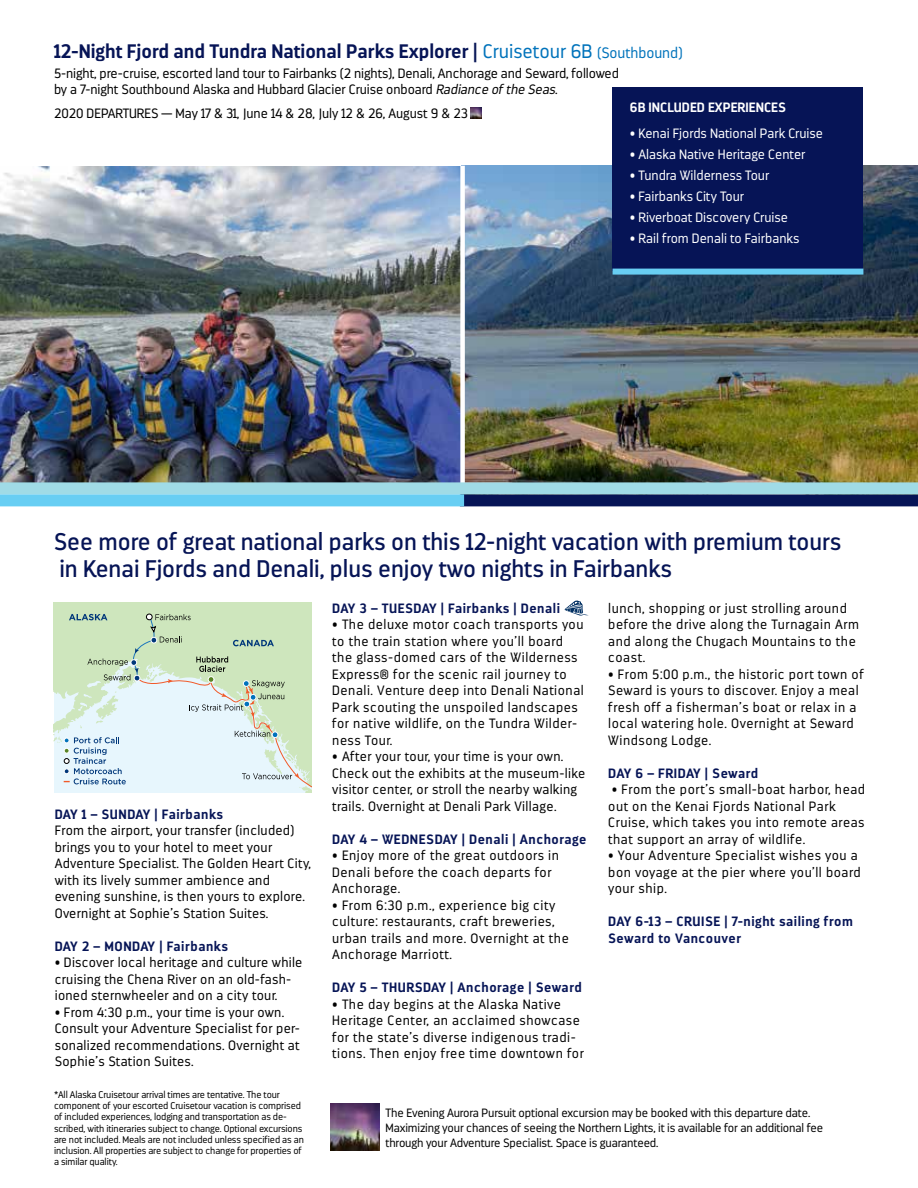
<style>
.page{position:relative;width:918px;height:1188px;background:#fff}
.page>*{position:absolute;margin:0;border:0;box-sizing:border-box;transform-origin:0 0}
.t1{font:24px/27px "Darwin";color:#061456}
.t2{font:700 19.5px "Darwin";color:#061456}
.t3{font:300 13.5px/16.5px "Darwin";letter-spacing:.035em;color:#000}
.t4{font:700 13.5px/16.5px "Darwin";letter-spacing:.04em;color:#061456}
.t5{font:300 13.5px/16.5px "Darwin";letter-spacing:-.005em;color:#000}
.t6{font:300 13.5px "Darwin";color:#fff}
.t7{font:300 13.5px "Darwin";color:#000}
.t8{font:700 13.5px "Darwin";color:#fff}
.t9{font:300 12px/15px "Darwin";letter-spacing:-.01em;color:#000}
.t10{font:300 9.75px/11.2px "Darwin";letter-spacing:-.01em;color:#000}
.s1{font-family:"Helvetica Neue"}
.s2{font-weight:300;color:#0073bb}
.s3{font-weight:300;font-size:15px;color:#0073bb}
.s4{font-style:italic}
</style>
<div class="page">
<img style="left:465px;top:166px;width:453px;height:316px">
<img style="left:0;top:166px;width:460px;height:316px">
<div style="left:54px;top:603px;width:258px;height:11px;background:#cee6bd"></div>
<svg style="left:54px;top:614px;width:258px;height:179px;background:#d2e5d6"></svg>
<div style="left:131px;top:659px;width:6px;height:7px;border:1px solid #fff;border-radius:3px"></div>
<svg style="left:470px;top:108px;width:11px;height:11px"></svg>
<div style="left:460px;top:494px;width:458px;height:12px;background:#061456"></div>
<div style="left:0;top:482px;width:918px;height:12px;background:#a0dbe6"></div>
<div style="left:0;top:494px;width:464px;height:12px;background:#68cef3"></div>
<svg style="left:564px;top:600px;width:25px;height:16px"></svg>
<svg style="left:330px;top:1150px;width:49px;height:1px"></svg>
<img style="left:330px;top:1104px;width:49px;height:46px">
<div style="left:613px;top:87px;width:250px;height:184px;background:#061456"></div>
<div style="left:613px;top:269px;width:250px;height:6px;background:#68cef3"></div>
<h2 class="t2" style="left:54px;top:39px;width:630px">12-Night Fjord and Tundra National Parks Explorer <span class="s1">|</span> <span class="s2">Cruisetour 6B</span> <span class="s3">(Southbound)</span></h2>
<p class="t5" style="left:54px;top:65px;width:566px">5-night, pre-cruise, escorted land tour to Fairbanks (2 nights), Denali, Anchorage and Seward, followed by a 7-night Southbound Alaska and Hubbard Glacier Cruise onboard <span class="s4">Radiance ofthe Seas</span>.</p>
<p class="t7" style="left:54px;top:105px;width:416px">2020 DEPARTURES — May 17 &amp; 31, June 14 &amp; 28, July 12 &amp; 26, August 9 &amp; 23</p>
<p class="t8" style="left:630px;top:99px;width:158px">6B INCLUDED EXPERIENCES</p>
<p class="t6" style="left:630px;top:125px;width:195px">• Kenai Fjords National Park Cruise</p>
<p class="t6" style="left:630px;top:146px;width:177px">• Alaska Native Heritage Center</p>
<p class="t6" style="left:630px;top:167px;width:141px">• Tundra Wilderness Tour</p>
<p class="t6" style="left:630px;top:188px;width:116px">• Fairbanks City Tour</p>
<p class="t6" style="left:630px;top:209px;width:160px">• Riverboat Discovery Cruise</p>
<p class="t6" style="left:630px;top:230px;width:171px">• Rail from Denali to Fairbanks</p>
<h1 class="t1" style="left:54px;top:528px;width:789px">See more of great national parks on this 12-night vacation with premium tours in Kenai Fjords and Denali, plus enjoy two nights in Fairbanks</h1>
<p class="t4" style="left:55px;top:806px;width:170px">DAY 1 – SUNDAY | Fairbanks</p>
<p class="t3" style="left:55px;top:823px;width:258px">From the airport, your transfer (included) brings you to your hotel to meet your Adventure Specialist. The Golden Heart City, with its lively summer ambience and evening sunshine, is then yours to explore.<br>Overnight at Sophie’s Station Suites.</p>
<p class="t4" style="left:55px;top:938px;width:175px">DAY 2 – MONDAY | Fairbanks</p>
<p class="t3" style="left:55px;top:955px;width:249px">• Discover local heritage and culture while cruising the Chena River on an old-fash&shy;ioned sternwheeler and on a city tour.</p>
<p class="t3" style="left:55px;top:1004px;width:247px">• From 4:30 p.m., your time is your own.<br>Consult your Adventure Specialist for per&shy;sonalized recommendations. Overnight at Sophie’s Station Suites.</p>
<p class="t10" style="left:54px;top:1089px;width:251px">*All Alaska Cruisetour arrival times are tentative. The tour component of your escorted Cruisetour vacation is comprised of included experiences, lodging and transportation as de&shy;scribed, with itineraries subject to change. Optional excursions are not included. Meals are not included unless specified as an inclusion. All properties are subject to change for properties of a similar quality.</p>
<p class="t4" style="left:332px;top:600px;width:229px">DAY 3 – TUESDAY | Fairbanks | Denali</p>
<p class="t3" style="left:332px;top:617px;width:253px">• The deluxe motor coach transports you to the train station where you’ll board the glass-domed cars of the Wilderness Express® for the scenic rail journey to Denali. Venture deep into Denali National Park scouting the unspoiled landscapes for native wildlife, on the Tundra Wilder&shy;ness Tour.</p>
<p class="t3" style="left:332px;top:749px;width:255px">• After your tour, your time is your own.<br>Check out the exhibits at the museum-like visitor center, or stroll the nearby walking trails. Overnight at Denali Park Village.</p>
<p class="t4" style="left:332px;top:831px;width:256px">DAY 4 – WEDNESDAY | Denali | Anchorage</p>
<p class="t3" style="left:332px;top:848px;width:228px">• Enjoy more of the great outdoors in<br>Denali before the coach departs for<br>Anchorage.</p>
<p class="t3" style="left:332px;top:897px;width:238px">• From 6:30 p.m., experience big city culture: restaurants, craft breweries, urban trails and more. Overnight at the Anchorage Marriott.</p>
<p class="t4" style="left:332px;top:979px;width:251px">DAY 5 – THURSDAY | Anchorage | Seward</p>
<p class="t3" style="left:332px;top:996px;width:253px">• The day begins at the Alaska Native Heritage Center, an acclaimed showcase for the state’s diverse indigenous tradi&shy;tions. Then enjoy free time downtown for</p>
<p class="t3" style="left:608px;top:600px;width:252px">lunch, shopping or just strolling around before the drive along the Turnagain Arm and along the Chugach Mountains to the coast.</p>
<p class="t3" style="left:608px;top:666px;width:257px">• From 5:00 p.m., the historic port town of Seward is yours to discover. Enjoy a meal fresh off a fisherman’s boat or relax in a local watering hole. Overnight at Seward Windsong Lodge.</p>
<p class="t4" style="left:608px;top:765px;width:151px">DAY 6 – FRIDAY | Seward</p>
<p class="t3" style="left:608px;top:781px;width:258px">• From the port’s small-boat harbor, head out on the Kenai Fjords National Park Cruise, which takes you into remote areas that support an array of wildlife.</p>
<p class="t3" style="left:608px;top:847px;width:254px">• Your Adventure Specialist wishes you a bon voyage at the pier where you’ll board your ship.</p>
<p class="t4" style="left:608px;top:913px;width:246px">DAY 6-13 – CRUISE | 7-night sailing from<br>Seward to Vancouver</p>
<p class="t9" style="left:386px;top:1105px;width:439px">The Evening Aurora Pursuit optional excursion may be booked with this departure date.<br>Maximizing your chances of seeing the Northern Lights, it is available for an additional fee through your Adventure Specialist. Space is guaranteed.</p>
</div>
